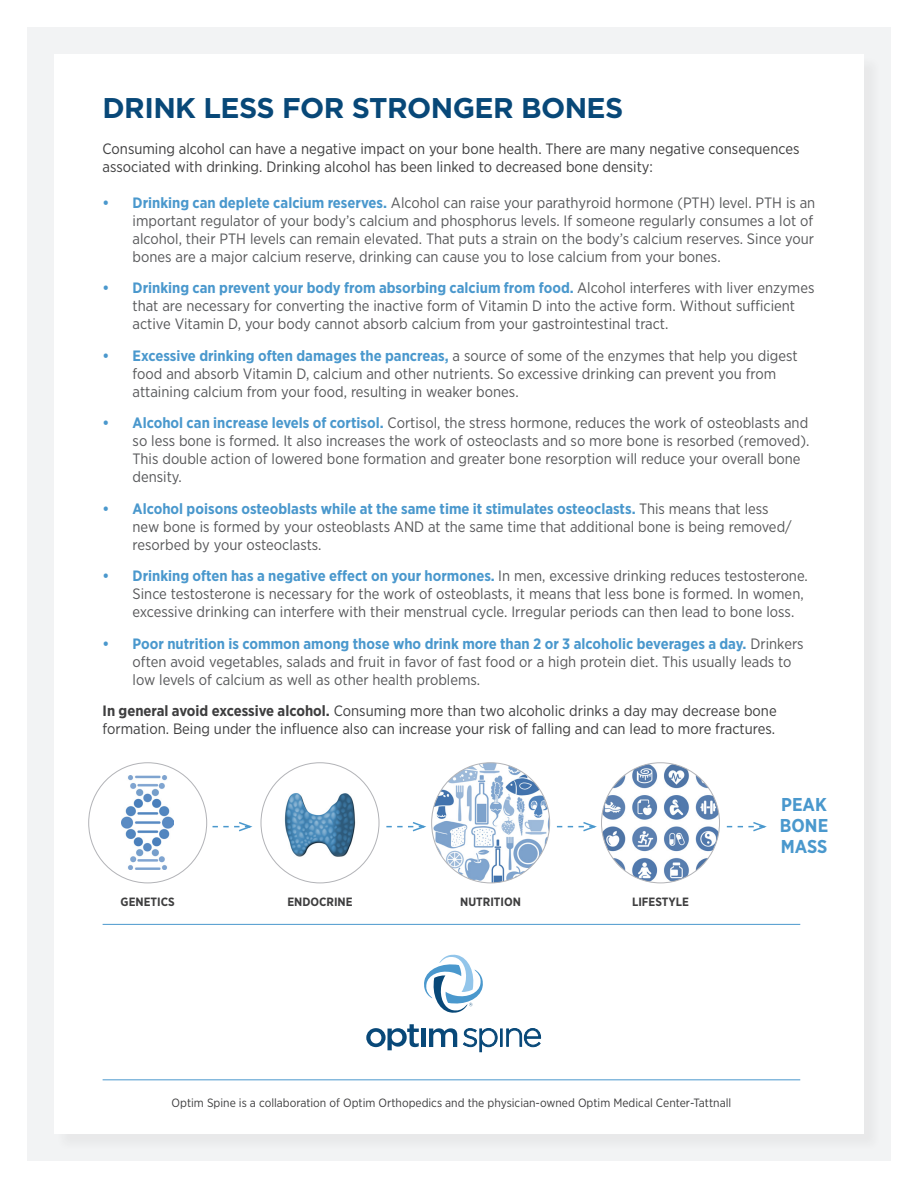
<style>
.page{position:relative;width:918px;height:1188px;background:#fff}
.page>*{position:absolute;margin:0;border:0;box-sizing:border-box;transform-origin:0 0}
.t1{font:700 28.5px "Gotham";letter-spacing:-.02em;color:#084878}
.t2{font:700 18.6px "Gotham Narrow";color:#4a98cd}
.t3{font:15px/18px "Gotham Narrow";color:#57585a}
.t4{font:15px/18px "Gotham Narrow";color:#3e3e3f}
.t5{font:12px "Gotham Narrow";color:#3e3e3f}
.t6{font:700 12px "Gotham Narrow";color:#3e3e3f}
.s1{font-weight:700;color:#4a98cd}
.s2{font-weight:700}
</style>
<div class="page">
<div style="left:27px;top:27px;width:864px;height:1134px;background:#f2f3f4"></div>
<div style="left:55px;top:55px;width:827px;height:1097px;background:#ebeced"></div>
<div style="left:54px;top:54px;width:810px;height:1080px;background:#fff"></div>
<hr style="left:103px;top:924px;width:697px;height:1px;background:#4a98cd">
<img style="left:122px;top:776px;width:52px;height:94px">
<img style="left:261px;top:774px;width:117px;height:98px">
<img style="left:432px;top:764px;width:118px;height:119px">
<img style="left:602px;top:764px;width:118px;height:119px">
<svg style="left:213px;top:822px;width:40px;height:10px"></svg>
<svg style="left:386px;top:822px;width:40px;height:10px"></svg>
<svg style="left:557px;top:822px;width:40px;height:10px"></svg>
<svg style="left:727px;top:822px;width:40px;height:10px"></svg>
<hr style="left:103px;top:1079px;width:697px;height:1px;background:#4a98cd">
<svg style="left:424px;top:954px;width:59px;height:59px"></svg>
<svg style="left:366px;top:1024px;width:53px;height:26px"></svg>
<hr style="left:422px;top:1029px;width:4px;height:18px;background:#084878">
<svg style="left:429px;top:1028px;width:28px;height:19px"></svg>
<svg style="left:463px;top:1028px;width:78px;height:24px"></svg>
<p class="t1" style="left:103px;top:89px;width:522px">DRINK LESS FOR STRONGER BONES</p>
<p class="t4" style="left:103px;top:139px;width:698px">Consuming alcohol can have a negative impact on your bone health. There are many negative consequences associated with drinking. Drinking alcohol has been linked to decreased bone density:</p>
<p class="t3" style="left:133px;top:193px;width:684px;text-indent:-30px"><span class="s1">• Drinking can deplete calcium reserves.</span> Alcohol can raise your parathyroid hormone (PTH) level. PTH is an important regulator of your body’s calcium and phosphorus levels. If someone regularly consumes a lot of alcohol, their PTH levels can remain elevated. That puts a strain on the body’s calcium reserves. Since your bones are a major calcium reserve, drinking can cause you to lose calcium from your bones.</p>
<p class="t3" style="left:133px;top:279px;width:683px;text-indent:-30px"><span class="s1">• Drinking can prevent your body from absorbing calcium from food.</span> Alcohol interferes with liver enzymes that are necessary for converting the inactive form of Vitamin D into the active form. Without sufficient active Vitamin D, your body cannot absorb calcium from your gastrointestinal tract.</p>
<p class="t3" style="left:133px;top:346px;width:667px;text-indent:-30px"><span class="s1">• Excessive drinking often damages the pancreas,</span> a source of some of the enzymes that help you digest food and absorb Vitamin D, calcium and other nutrients. So excessive drinking can prevent you from attaining calcium from your food, resulting in weaker bones.</p>
<p class="t3" style="left:133px;top:414px;width:678px;text-indent:-30px"><span class="s1">• Alcohol can increase levels of cortisol.</span> Cortisol, the stress hormone, reduces the work of osteoblasts and so less bone is formed. It also increases the work of osteoclasts and so more bone is resorbed (removed).<br>This double action of lowered bone formation and greater bone resorption will reduce your overall bone density.</p>
<p class="t3" style="left:133px;top:499px;width:661px;text-indent:-30px"><span class="s1">• Alcohol poisons osteoblasts while at the same time it stimulates osteoclasts.</span> This means that less new bone is formed by your osteoblasts AND at the same time that additional bone is being removed/ resorbed by your osteoclasts.</p>
<p class="t3" style="left:133px;top:567px;width:677px;text-indent:-30px"><span class="s1">• Drinking often has a negative effect on your hormones.</span> In men, excessive drinking reduces testosterone.<br>Since testosterone is necessary for the work of osteoblasts, it means that less bone is formed. In women, excessive drinking can interfere with their menstrual cycle. Irregular periods can then lead to bone loss.</p>
<p class="t3" style="left:133px;top:634px;width:673px;text-indent:-30px"><span class="s1">• Poor nutrition is common among those who drink more than 2 or 3 alcoholic beverages a day.</span> Drinkers often avoid vegetables, salads and fruit in favor of fast food or a high protein diet. This usually leads to low levels of calcium as well as other health problems.</p>
<p class="t4" style="left:103px;top:702px;width:676px"><span class="s2">In general avoid excessive alcohol.</span> Consuming more than two alcoholic drinks a day may decrease bone formation. Being under the influence also can increase your risk of falling and can lead to more fractures.</p>
<p class="t6" style="left:121px;top:894px;width:56px">GENETICS</p>
<p class="t6" style="left:287px;top:894px;width:67px">ENDOCRINE</p>
<p class="t6" style="left:460px;top:894px;width:62px">NUTRITION</p>
<p class="t6" style="left:632px;top:894px;width:58px">LIFESTYLE</p>
<p class="t2" style="left:781px;top:792px;width:47px">PEAK</p>
<p class="t2" style="left:780px;top:813px;width:50px">BONE</p>
<p class="t2" style="left:781px;top:834px;width:48px">MASS</p>
<p class="t5" style="left:172px;top:1095px;width:561px">Optim Spine is a collaboration of Optim Orthopedics and the physician-owned Optim Medical Center-Tattnall</p>
</div>
